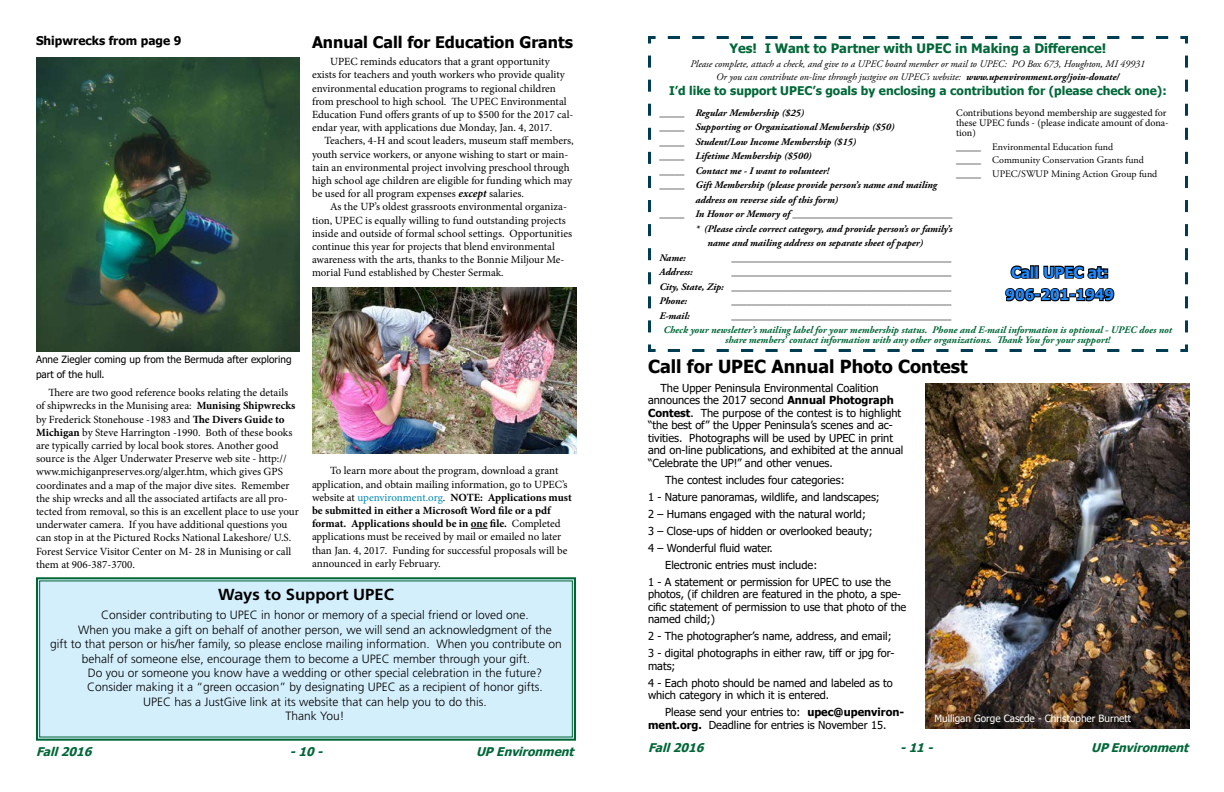
<style>
.page{position:relative;width:1224px;height:792px;background:#fff}
.page>*{position:absolute;margin:0;border:0;box-sizing:border-box;transform-origin:0 0}
.t1{font:700 18px "Tahoma";color:#000}
.t2{font:700 16px "Tahoma";color:#000}
.t3{font:700 16px "Frutiger LT Std";color:#000;scale:1.04 1}
.t4{font:700 15px/22.5px "Tahoma";color:#1e8aff;text-align:center}
.t5{font:700 13px "Tahoma";color:#006738}
.t6{font:300 12px "Frutiger LT Std";color:#000}
.t7{font:700 12px "Tahoma";color:#006738}
.t8{font:italic 700 12px "Tahoma";color:#006738}
.t9{font:700 12px "Tahoma";color:#000}
.t10{font:11px/13.2px "Minion Pro";color:#000}
.t11{font:11px/12.5px "Tahoma";color:#000}
.t12{font:italic 700 10px/14.5px "Adobe Garamond Pro";color:#000;text-align:justify}
.t13{font:italic 700 10px/10px "Adobe Garamond Pro";color:#006738;text-align:center}
.t14{font:italic 10px/13.5px "Adobe Garamond Pro";color:#000;text-align:center}
.t15{font:10px/13.5px "Adobe Garamond Pro";color:#000}
.t16{font:10px/10px "Minion Pro";letter-spacing:-.005em;color:#000}
.t17{font:10px/14.4px "Tahoma";color:#000}
.t18{font:10px "Tahoma";color:#fff}
.s1{font-weight:700;font-style:italic}
.s2{font-weight:700}
.s3{color:#0089b2}
</style>
<div class="page">
<svg style="left:36px;top:577px;width:540px;height:164px;background:#cae8f2"></svg>
<svg style="left:648px;top:36px;width:540px;height:316px"></svg>
<svg style="left:1009px;top:264px;width:22px;height:16px"></svg>
<div style="left:1030px;top:265px;width:5px;height:14px;border:2px solid #000"></div>
<div style="left:1035px;top:265px;width:4px;height:14px;border:2px solid #000"></div>
<svg style="left:1042px;top:264px;width:66px;height:16px"></svg>
<svg style="left:1004px;top:286px;width:112px;height:17px"></svg>
<img style="left:36px;top:57px;width:264px;height:295px">
<svg style="left:471px;top:528px;width:17px;height:1px"></svg>
<img style="left:312px;top:287px;width:265px;height:166px">
<img style="left:926px;top:383px;width:263px;height:345px">
<p class="t9" style="left:36px;top:32px;width:147px">Shipwrecks from page 9</p>
<h2 class="t2" style="left:312px;top:31px;width:263px">Annual Call for Education Grants</h2>
<p class="t10" style="left:312px;top:55px;width:263px;text-indent:18px">UPEC reminds educators that a grant opportunity exists for teachers and youth workers who provide quality environmental education programs to regional children from preschool to high school. The UPEC Environmental Education Fund offers grants of up to $500 for the 2017 cal&shy;endar year, with applications due Monday, Jan. 4, 2017.</p>
<p class="t10" style="left:312px;top:134px;width:263px;text-indent:12px">Teachers, 4-H and scout leaders, museum staff members, youth service workers, or anyone wishing to start or main&shy;tain an environmental project involving preschool through high school age children are eligible for funding which may be used for all program expenses <span class="s1">except</span> salaries.</p>
<p class="t10" style="left:312px;top:200px;width:262px;text-indent:18px">As the UP’s oldest grassroots environmental organiza&shy;tion, UPEC is equally willing to fund outstanding projects inside and outside of formal school settings. Opportunities continue this year for projects that blend environmental awareness with the arts, thanks to the Bonnie Miljour Me&shy;morial Fund established by Chester Sermak.</p>
<p class="t17" style="left:36px;top:353px;width:257px">Anne Ziegler coming up from the Bermuda after exploring part of the hull.</p>
<p class="t10" style="left:36px;top:386px;width:264px;text-indent:12px">There are two good reference books relating the details of shipwrecks in the Munising area: <span class="s2">Munising Shipwrecks </span>by Frederick Stonehouse -1983 and <span class="s2">The Divers Guide to Michigan</span> by Steve Harrington -1990. Both of these books are typically carried by local book stores. Another good source is the Alger Underwater Preserve web site - http:// www.michiganpreserves.org/alger.htm, which gives GPS coordinates and a map of the major dive sites. Remember the ship wrecks and all the associated artifacts are all pro&shy;tected from removal, so this is an excellent place to use your underwater camera. If you have additional questions you can stop in at the Pictured Rocks National Lakeshore/ U.S.<br>Forest Service Visitor Center on M- 28 in Munising or call them at 906-387-3700.</p>
<p class="t10" style="left:312px;top:464px;width:261px;text-indent:18px">To learn more about the program, download a grant application, and obtain mailing information, go to UPEC’s website at <span class="s3">upenvironment.org</span>. <span class="s2">NOTE: Applications must be submitted in either a Microsoft Word file or a pdf format. Applications should be in one file.</span> Completed applications must be received by mail or emailed no later than Jan. 4, 2017. Funding for successful proposals will be announced in early February.</p>
<h2 class="t3" style="left:218px;top:586px;width:171px">Ways to Support UPEC</h2>
<p class="t6" style="left:101px;top:608px;width:429px">Consider contributing to UPEC in honor or memory of a special friend or loved one.</p>
<p class="t6" style="left:78px;top:623px;width:475px">When you make a gift on behalf of another person, we will send an acknowledgment of the</p>
<p class="t6" style="left:50px;top:637px;width:513px">gift to that person or his/her family, so please enclose mailing information. When you contribute on</p>
<p class="t6" style="left:82px;top:652px;width:450px">behalf of someone else, encourage them to become a UPEC member through your gift.</p>
<p class="t6" style="left:88px;top:666px;width:456px">Do you or someone you know have a wedding or other special celebration in the future?</p>
<p class="t6" style="left:87px;top:680px;width:457px">Consider making it a “green occasion” by designating UPEC as a recipient of honor gifts.</p>
<p class="t6" style="left:143px;top:695px;width:345px">UPEC has a JustGive link at its website that can help you to do this.</p>
<p class="t6" style="left:286px;top:709px;width:60px">Thank You!</p>
<p class="t8" style="left:36px;top:743px;width:62px">Fall2016</p>
<p class="t8" style="left:290px;top:743px;width:39px">-10-</p>
<p class="t8" style="left:476px;top:743px;width:104px">UPEnvironment</p>
<p class="t5" style="left:730px;top:39px;width:378px">Yes! I Want to Partner with UPEC in Making a Difference!</p>
<p class="t14" style="left:690px;top:57px;width:456px">Please complete, attach a check, and give to a UPEC board member or mail to UPEC: PO Box 673, Houghton, MI 49931<br>Or you can contribute on-line through justgive on UPEC’s website: <span class="s2">www.upenvironment.org/join-donate/</span></p>
<p class="t7" style="left:669px;top:82px;width:499px">I’d like to support UPEC’s goals by enclosing a contribution for (please check one):</p>
<p class="t12" style="left:659px;top:106px;width:146px">_____ Regular Membership ($25)</p>
<p class="t12" style="left:659px;top:120px;width:237px">_____ Supporting or Organizational Membership ($50)</p>
<p class="t12" style="left:659px;top:135px;width:198px">_____ Student/Low Income Membership ($15)</p>
<p class="t12" style="left:659px;top:149px;width:154px">_____ Lifetime Membership ($500)</p>
<p class="t12" style="left:659px;top:164px;width:171px">_____ Contact me - I want to volunteer!</p>
<p class="t12" style="left:659px;top:178px;width:279px">_____ Gift Membership (please provide person’s name and mailing</p>
<p class="t12" style="left:695px;top:193px;width:144px">address on reverse side of this form)</p>
<p class="t12" style="left:659px;top:207px;width:295px">_____ In Honor or Memory of ________________________________</p>
<p class="t12" style="left:695px;top:222px;width:258px">* (Please circle correct category, and provide person’s or family’s</p>
<p class="t12" style="left:707px;top:236px;width:217px">name and mailing address on separate sheet of paper)</p>
<p class="t12" style="left:659px;top:251px;width:28px">Name:</p>
<p class="t12" style="left:731px;top:251px;width:221px">____________________________________________</p>
<p class="t12" style="left:659px;top:265px;width:35px">Address:</p>
<p class="t12" style="left:659px;top:265px;width:293px;text-indent:72px">____________________________________________ City, State, Zip: ____________________________________________ Phone:</p>
<p class="t12" style="left:731px;top:294px;width:221px">____________________________________________</p>
<p class="t12" style="left:659px;top:309px;width:32px">E-mail:</p>
<p class="t12" style="left:731px;top:309px;width:221px">____________________________________________</p>
<p class="t13" style="left:664px;top:325px;width:510px">Check your newsletter’s mailing label for your membership status. Phone and E-mail information is optional - UPEC does not share members’ contact information with any other organizations. Thank You for your support!</p>
<p class="t16" style="left:956px;top:108px;width:214px">Contributions beyond membership are suggested for these UPEC funds - (please indicate amount of dona&shy;tion)</p>
<p class="t15" style="left:956px;top:140px;width:203px">_____ Environmental Education fund<br>_____ Community Conservation Grants fund _____ UPEC/SWUP Mining Action Group fund</p>
<h3 class="t4" style="left:1006px;top:262px;width:110px">Call UPEC at:<br>906-201-1949</h3>
<h1 class="t1" style="left:648px;top:354px;width:321px">Call for UPEC Annual Photo Contest</h1>
<p class="t11" style="left:648px;top:382px;width:257px;text-indent:12px">The Upper Peninsula Environmental Coalition announces the 2017 second <span class="s2">Annual Photograph Contest</span>. The purpose of the contest is to highlight “the best of” the Upper Peninsula’s scenes and ac&shy;tivities. Photographs will be used by UPEC in print and on-line publications, and exhibited at the annual “Celebrate the UP!” and other venues.</p>
<p class="t11" style="left:665px;top:474px;width:181px">The contest includes four categories:</p>
<p class="t11" style="left:648px;top:491px;width:233px">1 - Nature panoramas, wildlife, and landscapes;</p>
<p class="t11" style="left:648px;top:508px;width:219px">2 – Humans engaged with the natural world;</p>
<p class="t11" style="left:648px;top:525px;width:226px">3 – Close-ups of hidden or overlooked beauty;</p>
<p class="t11" style="left:648px;top:542px;width:126px">4 – Wonderful fluid water.</p>
<p class="t11" style="left:665px;top:559px;width:154px">Electronic entries must include:</p>
<p class="t11" style="left:648px;top:576px;width:245px">1 - A statement or permission for UPEC to use the</p>
<p class="t11" style="left:648px;top:588px;width:260px">photos, (if children are featured in the photo, a spe&shy;cific statement of permission to use that photo of the named child;)</p>
<p class="t11" style="left:648px;top:628px;width:248px;line-height:17px">2 - The photographer’s name, address, and email;<br>3 - digital photographs in either raw, tiff or jpg for-</p>
<p class="t11" style="left:648px;top:658px;width:246px;line-height:17px">mats;<br>4 - Each photo should be named and labeled as to</p>
<p class="t11" style="left:665px;top:687px;width:241px;line-height:17px;text-indent:-17px">which category in which it is entered.<br>Please send your entries to: <span class="s2">upec@upenviron-</span></p>
<p class="t11" style="left:648px;top:719px;width:240px"><span class="s2">ment.org.</span> Deadline for entries is November 15.</p>
<p class="t18" style="left:935px;top:712px;width:198px">Mulligan Gorge Cascde - Christopher Burnett</p>
<p class="t8" style="left:648px;top:739px;width:62px">Fall2016</p>
<p class="t8" style="left:900px;top:739px;width:39px">-11-</p>
<p class="t8" style="left:1091px;top:739px;width:103px">UPEnvironment</p>
</div>
